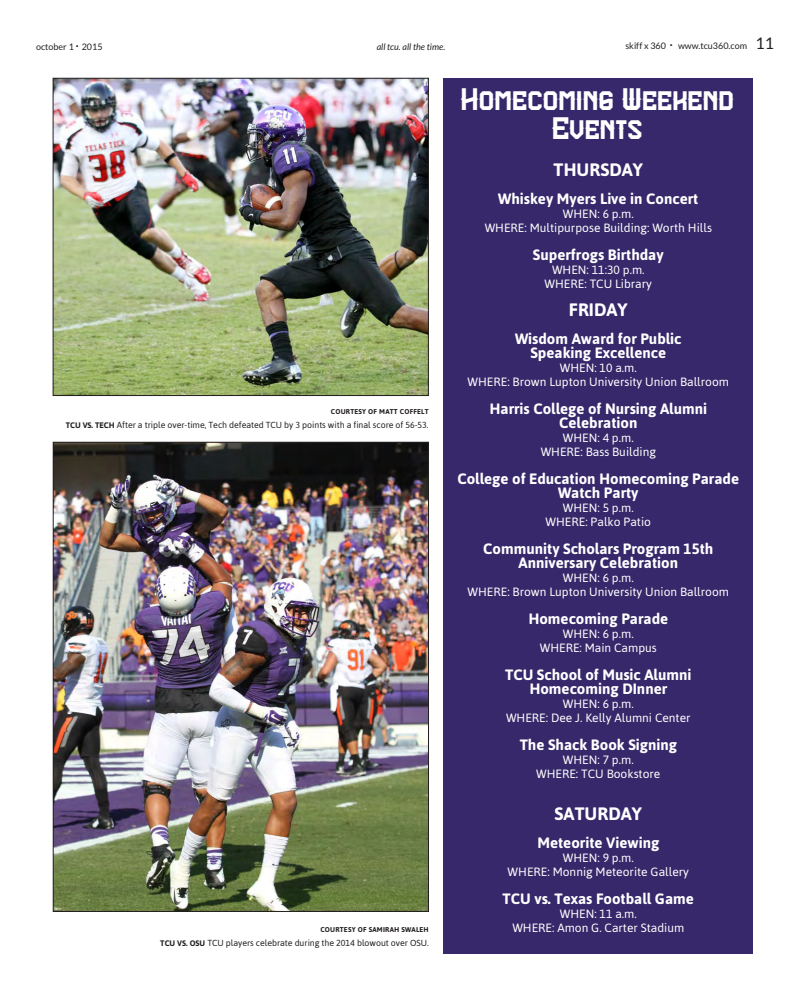
<style>
.page{position:relative;width:810px;height:990px;background:#fff}
.page>*{position:absolute;margin:0;border:0;box-sizing:border-box;transform-origin:0 0}
.t1{font:24px/28.8px "Texas Troupe FP";color:#fff;text-align:center}
.Label{font:700 18px "Asap";color:#fff}
.Label-2{font:700 15px/14px "Asap";color:#fff;text-align:center}
.Label-3{font:12px "Asap";color:#fff}
.t2{font:9px "Lato";color:#231f20}
.t3{font:italic 9px "Lato";color:#231f20}
.t4{font:8.8px "Asap";letter-spacing:-.005em;color:#231f20}
.t5{font:700 7px "Asap";letter-spacing:.03em;color:#231f20}
.s1{font-size:13px}
.s2{font-size:16px}
.s3{font-weight:700;font-size:8px}
</style>
<div class="page">
<div style="left:444px;top:78px;width:309px;height:876px;background:#36286a"></div>
<img style="left:55px;top:444px;width:372px;height:466px">
<img style="left:55px;top:80px;width:372px;height:314px">
<div style="left:53px;top:78px;width:376px;height:318px;border:1px solid #231f20"></div>
<p class="t2" style="left:36px;top:42px;width:68px">october 1 <span class="s1">·</span> 2015</p>
<p class="t3" style="left:377px;top:42px;width:70px">all tcu. all the time.</p>
<p class="t2" style="left:625px;top:41px;width:150px">skiff x 360 <span class="s1">·</span> www.tcu360.com <span class="s2">11</span></p>
<p class="t5" style="left:331px;top:407px;width:99px">COURTESY OF MATT COFFELT</p>
<p class="t4" style="left:66px;top:420px;width:364px"><span class="s3">TCU VS. TECH</span> After a triple over-time, Tech defeated TCU by 3 points with a final score of 56-53.</p>
<p class="t5" style="left:320px;top:925px;width:110px">COURTESY OF SAMIRAH SWALEH</p>
<p class="t4" style="left:160px;top:938px;width:270px"><span class="s3">TCU VS. OSU</span> TCU players celebrate during the 2014 blowout over OSU.</p>
<p class="t1" style="left:462px;top:84px;width:275px">Homecoming Weekend<br>Events</p>
<p class="Label" style="left:554px;top:159px;width:91px">THURSDAY</p>
<p class="Label-2" style="left:498px;top:192px;width:202px">Whiskey Myers Live in Concert</p>
<p class="Label-3" style="left:563px;top:207px;width:72px">WHEN: 6 p.m.</p>
<p class="Label-3" style="left:485px;top:221px;width:229px">WHERE: Multipurpose Building: Worth Hills</p>
<p class="Label-2" style="left:533px;top:248px;width:132px">Superfrogs Birthday</p>
<p class="Label-3" style="left:552px;top:263px;width:94px">WHEN: 11:30 p.m.</p>
<p class="Label-3" style="left:545px;top:277px;width:109px">WHERE: TCU Library</p>
<p class="Label" style="left:569px;top:299px;width:60px">FRIDAY</p>
<p class="Label-2" style="left:515px;top:332px;width:168px">Wisdom Award for Public</p>
<p class="Label-2" style="left:530px;top:346px;width:137px">Speaking Excellence</p>
<p class="Label-3" style="left:560px;top:361px;width:79px">WHEN: 10 a.m.</p>
<p class="Label-3" style="left:468px;top:375px;width:263px">WHERE: Brown Lupton University Union Ballroom</p>
<p class="Label-2" style="left:490px;top:402px;width:219px">Harris College of Nursing Alumni<br>Celebration</p>
<p class="Label-3" style="left:563px;top:431px;width:72px">WHEN: 4 p.m.</p>
<p class="Label-3" style="left:541px;top:445px;width:117px">WHERE: Bass Building</p>
<p class="Label-2" style="left:457px;top:472px;width:283px">College of Education Homecoming Parade<br>Watch Party</p>
<p class="Label-3" style="left:563px;top:501px;width:72px">WHEN: 5 p.m.</p>
<p class="Label-3" style="left:546px;top:515px;width:107px">WHERE: Palko Patio</p>
<p class="Label-2" style="left:483px;top:542px;width:231px">Community Scholars Program 15th<br>Anniversary Celebration</p>
<p class="Label-3" style="left:563px;top:571px;width:72px">WHEN: 6 p.m.</p>
<p class="Label-3" style="left:468px;top:585px;width:263px">WHERE: Brown Lupton University Union Ballroom</p>
<p class="Label-2" style="left:528px;top:612px;width:141px">Homecoming Parade</p>
<p class="Label-3" style="left:563px;top:627px;width:72px">WHEN: 6 p.m.</p>
<p class="Label-3" style="left:540px;top:641px;width:119px">WHERE: Main Campus</p>
<p class="Label-2" style="left:505px;top:668px;width:188px">TCU School of Music Alumni</p>
<p class="Label-2" style="left:529px;top:682px;width:139px">Homecoming DInner</p>
<p class="Label-3" style="left:563px;top:697px;width:72px">WHEN: 6 p.m.</p>
<p class="Label-3" style="left:506px;top:711px;width:186px">WHERE: Dee J. Kelly Alumni Center</p>
<p class="Label-2" style="left:520px;top:738px;width:159px">The Shack Book Signing</p>
<p class="Label-3" style="left:563px;top:753px;width:72px">WHEN: 7 p.m.</p>
<p class="Label-3" style="left:536px;top:767px;width:126px">WHERE: TCU Bookstore</p>
<p class="Label" style="left:555px;top:803px;width:89px">SATURDAY</p>
<p class="Label-2" style="left:537px;top:836px;width:123px">Meteorite Viewing</p>
<p class="Label-3" style="left:563px;top:851px;width:72px">WHEN: 9 p.m.</p>
<p class="Label-3" style="left:508px;top:865px;width:183px">WHERE: Monnig Meteorite Gallery</p>
<p class="Label-2" style="left:503px;top:892px;width:193px">TCU vs. Texas Football Game</p>
<p class="Label-3" style="left:560px;top:907px;width:79px">WHEN: 11 a.m.</p>
<p class="Label-3" style="left:512px;top:921px;width:173px">WHERE: Amon G. Carter Stadium</p>
</div>
